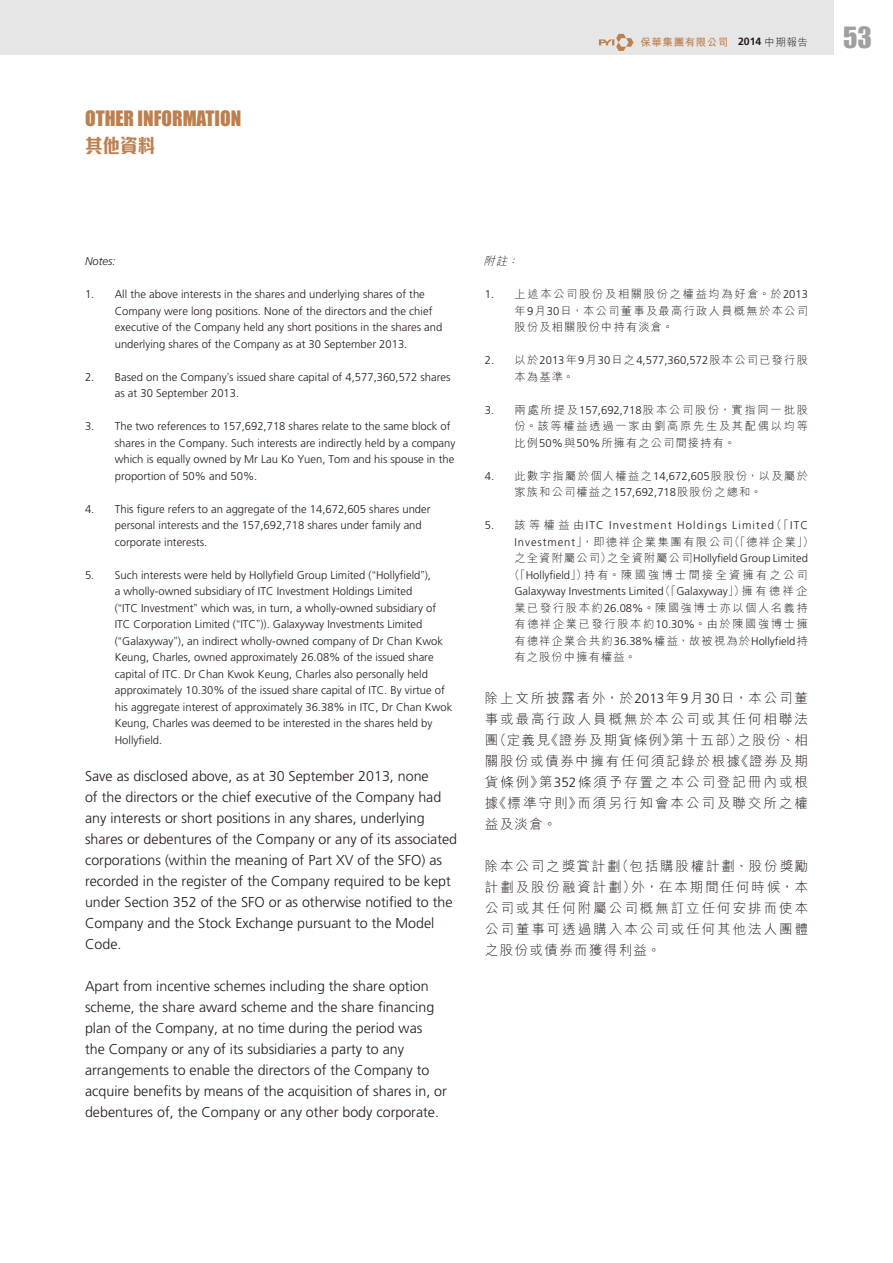
<style>
.page{position:relative;width:893px;height:1263px;background:#fff}
.page>*{position:absolute;margin:0;border:0;box-sizing:border-box;transform-origin:0 0}
.t1{font:30px "Impact LT Std";color:#a0a0a1}
.t2{font:19.5px "Impact";color:#bc8050}
.t3{font:800 19.5px "M Elle HK";color:#bc8050;scale:.9 1}
.t4{font:300 14.25px/21px "Frutiger LT Std";color:#231916}
.t5{font:300 13.5px/21px "M Hei HK";letter-spacing:.145em;color:#231916;text-align:justify}
.t6{font:300 11.25px/16.5px "Frutiger LT Std";color:#231916}
.t7{font:300 11.25px/16.5px "M Hei HK";letter-spacing:.14em;color:#231916;text-align:justify}
.t8{font:300 11.25px "Frutiger LT Std";letter-spacing:.1em;color:#231916}
.t9{font:300 11.25px "M Hei HK";letter-spacing:.2em;color:#231916}
.t10{font:italic 300 11.25px "Frutiger LT Std";color:#231916}
.t11{font:italic 300 11.25px "M Hei HK";color:#231916}
.t12{font:700 10.5px "M Hei HK";letter-spacing:.05em;color:#bc8050}
.s1{font-family:"Frutiger LT Std";color:#231916}
.s2{font-weight:300;color:#231916}
.s3{font-family:"Helvetica LT Std"}
.s4{font-family:"Frutiger LT Std"}
.s5{font-family:"M Hei HK"}
</style>
<div class="page">
<div style="left:0;top:0;width:833px;height:54px;background:#e6e6e7"></div>
<svg style="left:599px;top:34px;width:34px;height:17px"></svg>
<h2 class="t2" style="left:85px;top:103px;width:158px">OTHER INFORMATION</h2>
<h2 class="t3" style="left:85px;top:132px;width:80px">其他資料</h2>
<p class="t12" style="left:641px;top:34px;width:169px">保華集團有限公司 <span class="s1">2014</span> <span class="s2">中期報告</span></p>
<h1 class="t1" style="left:843px;top:20px;width:30px">53</h1>
<p class="t10" style="left:85px;top:255px;width:32px">Notes:</p>
<p class="t6" style="left:115px;top:286px;width:329px;text-indent:-30px">1. All the above interests in the shares and underlying shares of the Company were long positions. None of the directors and the chief executive of the Company held any short positions in the shares and underlying shares of the Company as at 30 September 2013.</p>
<p class="t6" style="left:115px;top:369px;width:337px;text-indent:-30px">2. Based on the Company<span class="s3">’</span>s issued share capital of 4,577,360,572 shares as at 30 September 2013.</p>
<p class="t6" style="left:115px;top:418px;width:342px;text-indent:-30px">3. The two references to 157,692,718 shares relate to the same block of shares in the Company. Such interests are indirectly held by a company which is equally owned by Mr Lau Ko Yuen, Tom and his spouse in the proportion of 50% and 50%.</p>
<p class="t6" style="left:115px;top:501px;width:317px;text-indent:-30px">4. This figure refers to an aggregate of the 14,672,605 shares under personal interests and the 157,692,718 shares under family and corporate interests.</p>
<p class="t6" style="left:115px;top:567px;width:339px;text-indent:-30px">5. Such interests were held by Hollyfield Group Limited (<span class="s3">“</span>Hollyfield<span class="s3">”</span>),<br>a wholly-owned subsidiary of ITC Investment Holdings Limited<br>(<span class="s3">“</span>ITC Investment<span class="s3">”</span> which was, in turn, a wholly-owned subsidiary of ITC Corporation Limited (<span class="s3">“</span>ITC<span class="s3">”</span>)). Galaxyway Investments Limited (<span class="s3">“</span>Galaxyway<span class="s3">”</span>), an indirect wholly-owned company of Dr Chan Kwok Keung, Charles, owned approximately 26.08% of the issued share capital of ITC. Dr Chan Kwok Keung, Charles also personally held approximately 10.30% of the issued share capital of ITC. By virtue of his aggregate interest of approximately 36.38% in ITC, Dr Chan Kwok Keung, Charles was deemed to be interested in the shares held by Hollyfield.</p>
<p class="t4" style="left:85px;top:766px;width:374px">Save as disclosed above, as at 30 September 2013, none<br>of the directors or the chief executive of the Company had any interests or short positions in any shares, underlying shares or debentures of the Company or any of its associated corporations (within the meaning of Part XV of the SFO) as recorded in the register of the Company required to be kept under Section 352 of the SFO or as otherwise notified to the Company and the Stock Exchange pursuant to the Model Code.</p>
<p class="t4" style="left:85px;top:976px;width:363px">Apart from incentive schemes including the share option scheme, the share award scheme and the share financing plan of the Company, at no time during the period was<br>the Company or any of its subsidiaries a party to any arrangements to enable the directors of the Company to acquire benefits by means of the acquisition of shares in, or debentures of, the Company or any other body corporate.</p>
<p class="t11" style="left:484px;top:253px;width:40px">附註：</p>
<p class="t7" style="left:515px;top:285px;width:295px;text-indent:-30px"><span class="s4">1.</span> 上述本公司股份及相關股份之權益均為好倉。於<span class="s4">2013</span>年<span class="s4">9</span>月<span class="s4">30</span>日，本公司董事及最高行政人員概無於本公司股份及相關股份中持有淡倉。</p>
<p class="t6" style="left:485px;top:352px;width:325px">2. <span class="s5">以於</span>2013<span class="s5">年</span>9<span class="s5">月</span>30<span class="s5">日之</span>4,577,360,572<span class="s5">股本公司已發行股</span></p>
<p class="t7" style="left:515px;top:368px;width:61px">本為基準。</p>
<p class="t7" style="left:514px;top:401px;width:295px;text-indent:-30px"><span class="s4">3.</span> 兩處所提及<span class="s4">157,692,718</span>股本公司股份，實指同一批股份。該等權益透過一家由劉高原先生及其配偶以均等比例<span class="s4">50%</span>與<span class="s4">50%</span>所擁有之公司間接持有。</p>
<p class="t7" style="left:514px;top:467px;width:295px;text-indent:-30px"><span class="s4">4.</span> 此數字指屬於個人權益之<span class="s4">14,672,605</span>股股份，以及屬於家族和公司權益之<span class="s4">157,692,718</span>股股份之總和。</p>
<p class="t8" style="left:485px;top:519px;width:325px">5. <span class="s5">該等權益由</span>ITC Investment Holdings Limited<span class="s5">（「</span>ITC</p>
<p class="t7" style="left:515px;top:533px;width:301px"><span class="s4">Investment</span>」，即德祥企業集團有限公司（「德祥企業」）</p>
<p class="t6" style="left:514px;top:550px;width:295px"><span class="s5">之全資附屬公司）之全資附屬公司</span>Hollyfield Group Limited</p>
<p class="t9" style="left:509px;top:567px;width:300px">（「<span class="s4">Hollyfield</span>」）持有。陳國強博士間接全資擁有之公司</p>
<p class="t6" style="left:514px;top:583px;width:295px">Galaxyway Investments Limited<span class="s5">（「</span>Galaxyway<span class="s5">」）擁有德祥企</span></p>
<p class="t7" style="left:514px;top:599px;width:295px">業已發行股本約<span class="s4">26.08%</span>。陳國強博士亦以個人名義持有德祥企業已發行股本約<span class="s4">10.30%</span>。由於陳國強博士擁有德祥企業合共約<span class="s4">36.38%</span>權益，故被視為於<span class="s4">Hollyfield</span>持有之股份中擁有權益。</p>
<p class="t5" style="left:485px;top:687px;width:325px">除上文所披露者外，於<span class="s4">2013</span>年<span class="s4">9</span>月<span class="s4">30</span>日，本公司董事或最高行政人員概無於本公司或其任何相聯法團（定義見《證券及期貨條例》第十五部）之股份、相關股份或債券中擁有任何須記錄於根據《證券及期貨條例》第<span class="s4">352</span>條須予存置之本公司登記冊內或根據《標準守則》而須另行知會本公司及聯交所之權益及淡倉。</p>
<p class="t5" style="left:485px;top:855px;width:325px">除本公司之獎賞計劃（包括購股權計劃、股份獎勵計劃及股份融資計劃）外，在本期間任何時候，本公司或其任何附屬公司概無訂立任何安排而使本公司董事可透過購入本公司或任何其他法人團體之股份或債券而獲得利益。</p>
</div>
